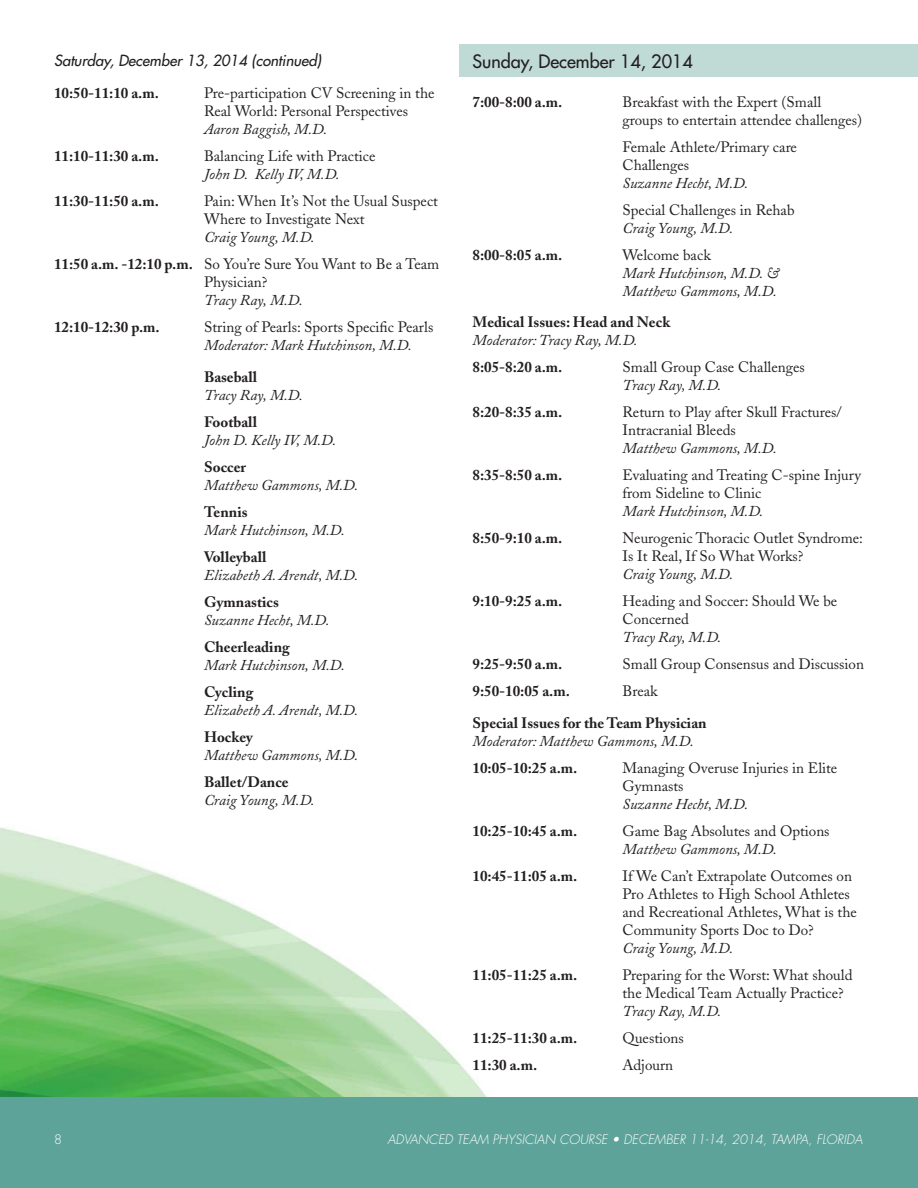
<style>
.page{position:relative;width:918px;height:1188px;background:#fff}
.page>*{position:absolute;margin:0;border:0;box-sizing:border-box;transform-origin:0 0}
.t1{font:18px "Futura";color:#231f20}
.t2{font:15px/18px "Adobe Caslon";color:#231f20}
.t3{font:italic 15px/18px "Adobe Caslon";color:#231f20}
.t4{font:700 15px "Adobe Caslon";color:#231f20}
.t5{font:italic 15px "Futura";color:#231f20}
.t6{font:italic 300 12.75px "Futura";color:#fff}
.t7{font:300 12.75px "Futura";color:#fff}
.s1{font-style:italic}
.s2{font-weight:700}
</style>
<div class="page">
<img style="left:0;top:827px;width:488px;height:270px">
<div style="left:459px;top:44px;width:459px;height:33px;background:#c0dad5"></div>
<div style="left:0;top:1097px;width:918px;height:91px;background:#5ea39a"></div>
<p class="t5" style="left:54px;top:51px;width:269px">Saturday, December 13, 2014 (continued)</p>
<p class="t4" style="left:54px;top:84px;width:106px">10:50-11:10 a.m.</p>
<p class="t2" style="left:204px;top:84px;width:232px">Pre-participation CV Screening in the<br>Real World: Personal Perspectives</p>
<p class="t3" style="left:204px;top:121px;width:125px">Aaron Baggish, M.D.</p>
<p class="t4" style="left:54px;top:147px;width:106px">11:10-11:30 a.m.</p>
<p class="t2" style="left:204px;top:147px;width:173px">Balancing Life with Practice</p>
<p class="t3" style="left:204px;top:166px;width:137px">John D. Kelly IV, M.D.</p>
<p class="t4" style="left:54px;top:192px;width:106px">11:30-11:50 a.m.</p>
<p class="t2" style="left:204px;top:192px;width:235px">Pain: When It’s Not the Usual Suspect<br>Where to Investigate Next</p>
<p class="t2" style="left:54px;top:224px;width:387px;line-height:27px;text-indent:150px"><span class="s1">Craig Young, M.D.<br></span><span class="s2">11:50 a.m. -12:10 p.m.</span> So You’re Sure You Want to Be a Team</p>
<p class="t2" style="left:204px;top:273px;width:65px">Physician?</p>
<p class="t3" style="left:204px;top:292px;width:100px">Tracy Ray, M.D.</p>
<p class="t4" style="left:54px;top:318px;width:107px">12:10-12:30 p.m.</p>
<p class="t2" style="left:204px;top:318px;width:231px">String of Pearls: Sports Specific Pearls</p>
<p class="t3" style="left:204px;top:337px;width:209px">Moderator: Mark Hutchinson, M.D.</p>
<p class="t4" style="left:204px;top:367px;width:55px">Baseball</p>
<p class="t3" style="left:204px;top:386px;width:100px">Tracy Ray, M.D.</p>
<p class="t4" style="left:204px;top:412px;width:55px">Football</p>
<p class="t3" style="left:204px;top:431px;width:134px">John D. Kelly IV, M.D.</p>
<p class="t4" style="left:204px;top:457px;width:44px">Soccer</p>
<p class="t3" style="left:204px;top:476px;width:156px">Matthew Gammons, M.D.</p>
<p class="t4" style="left:204px;top:502px;width:45px">Tennis</p>
<p class="t3" style="left:204px;top:521px;width:142px">Mark Hutchinson, M.D.</p>
<p class="t4" style="left:204px;top:547px;width:64px">Volleyball</p>
<p class="t3" style="left:204px;top:566px;width:156px">Elizabeth A. Arendt, M.D.</p>
<p class="t4" style="left:204px;top:592px;width:76px">Gymnastics</p>
<p class="t3" style="left:204px;top:611px;width:127px">Suzanne Hecht, M.D.</p>
<p class="t4" style="left:204px;top:637px;width:87px">Cheerleading</p>
<p class="t3" style="left:204px;top:656px;width:142px">Mark Hutchinson, M.D.</p>
<p class="t4" style="left:204px;top:682px;width:51px">Cycling</p>
<p class="t3" style="left:204px;top:701px;width:156px">Elizabeth A. Arendt, M.D.</p>
<p class="t4" style="left:204px;top:727px;width:51px">Hockey</p>
<p class="t3" style="left:204px;top:746px;width:156px">Matthew Gammons, M.D.</p>
<p class="t4" style="left:204px;top:772px;width:86px">Ballet/Dance</p>
<p class="t3" style="left:204px;top:791px;width:112px">Craig Young, M.D.</p>
<p class="t1" style="left:472px;top:50px;width:222px">Sunday, December 14, 2014</p>
<p class="t4" style="left:472px;top:92px;width:91px">7:00-8:00 a.m.</p>
<p class="t2" style="left:622px;top:93px;width:241px">Breakfast with the Expert (Small groups to entertain attendee challenges)</p>
<p class="t2" style="left:622px;top:138px;width:176px">Female Athlete/Primary care<br>Challenges</p>
<p class="t3" style="left:622px;top:174px;width:127px">Suzanne Hecht, M.D.</p>
<p class="t2" style="left:622px;top:201px;width:174px">Special Challenges in Rehab</p>
<p class="t3" style="left:622px;top:219px;width:112px">Craig Young, M.D.</p>
<p class="t4" style="left:472px;top:245px;width:91px">8:00-8:05 a.m.</p>
<p class="t2" style="left:622px;top:246px;width:90px">Welcome back</p>
<p class="t3" style="left:622px;top:264px;width:158px">Mark Hutchinson, M.D. &amp;<br>Matthew Gammons, M.D.</p>
<p class="t4" style="left:472px;top:313px;width:199px">Medical Issues: Head and Neck</p>
<p class="t3" style="left:472px;top:332px;width:167px">Moderator: Tracy Ray, M.D.</p>
<p class="t4" style="left:472px;top:358px;width:91px">8:05-8:20 a.m.</p>
<p class="t2" style="left:622px;top:358px;width:184px">Small Group Case Challenges</p>
<p class="t3" style="left:622px;top:377px;width:100px">Tracy Ray, M.D.</p>
<p class="t4" style="left:472px;top:403px;width:91px">8:20-8:35 a.m.</p>
<p class="t2" style="left:622px;top:403px;width:221px">Return to Play after Skull Fractures/<br>Intracranial Bleeds</p>
<p class="t3" style="left:622px;top:440px;width:156px">Matthew Gammons, M.D.</p>
<p class="t4" style="left:472px;top:466px;width:91px">8:35-8:50 a.m.</p>
<p class="t2" style="left:622px;top:466px;width:240px">Evaluating and Treating C-spine Injury from Sideline to Clinic</p>
<p class="t3" style="left:622px;top:503px;width:142px">Mark Hutchinson, M.D.</p>
<p class="t4" style="left:472px;top:529px;width:91px">8:50-9:10 a.m.</p>
<p class="t2" style="left:622px;top:529px;width:242px">Neurogenic Thoracic Outlet Syndrome:<br>Is It Real, If So What Works?</p>
<p class="t3" style="left:622px;top:566px;width:112px">Craig Young, M.D.</p>
<p class="t4" style="left:472px;top:592px;width:91px">9:10-9:25 a.m.</p>
<p class="t2" style="left:622px;top:592px;width:216px">Heading and Soccer: Should We be<br>Concerned</p>
<p class="t3" style="left:622px;top:629px;width:100px">Tracy Ray, M.D.</p>
<p class="t4" style="left:472px;top:655px;width:91px">9:25-9:50 a.m.</p>
<p class="t2" style="left:622px;top:655px;width:243px">Small Group Consensus and Discussion</p>
<p class="t4" style="left:472px;top:682px;width:99px">9:50-10:05 a.m.</p>
<p class="t2" style="left:622px;top:682px;width:37px">Break</p>
<p class="t4" style="left:472px;top:713px;width:236px">Special Issues for the Team Physician</p>
<p class="t3" style="left:472px;top:732px;width:223px">Moderator: Matthew Gammons, M.D.</p>
<p class="t4" style="left:472px;top:758px;width:106px">10:05-10:25 a.m.</p>
<p class="t2" style="left:622px;top:759px;width:216px">Managing Overuse Injuries in Elite<br>Gymnasts</p>
<p class="t3" style="left:622px;top:795px;width:127px">Suzanne Hecht, M.D.</p>
<p class="t4" style="left:472px;top:821px;width:106px">10:25-10:45 a.m.</p>
<p class="t2" style="left:622px;top:822px;width:209px">Game Bag Absolutes and Options</p>
<p class="t3" style="left:622px;top:840px;width:156px">Matthew Gammons, M.D.</p>
<p class="t4" style="left:472px;top:866px;width:106px">10:45-11:05 a.m.</p>
<p class="t2" style="left:622px;top:867px;width:236px">If We Can’t Extrapolate Outcomes on Pro Athletes to High School Athletes and Recreational Athletes, What is the Community Sports Doc to Do?</p>
<p class="t3" style="left:622px;top:939px;width:112px">Craig Young, M.D.</p>
<p class="t4" style="left:472px;top:965px;width:106px">11:05-11:25 a.m.</p>
<p class="t2" style="left:622px;top:966px;width:232px">Preparing for the Worst: What should the Medical Team Actually Practice?</p>
<p class="t3" style="left:622px;top:1002px;width:100px">Tracy Ray, M.D.</p>
<p class="t4" style="left:472px;top:1028px;width:106px">11:25-11:30 a.m.</p>
<p class="t2" style="left:622px;top:1029px;width:63px">Questions</p>
<p class="t4" style="left:472px;top:1055px;width:66px">11:30 a.m.</p>
<p class="t2" style="left:622px;top:1056px;width:52px">Adjourn</p>
<p class="t7" style="left:54px;top:1131px;width:9px">8</p>
<p class="t6" style="left:387px;top:1131px;width:477px">ADVANCED TEAM PHYSICIAN COURSE • DECEMBER 11-14, 2014, TAMPA, FLORIDA</p>
</div>
